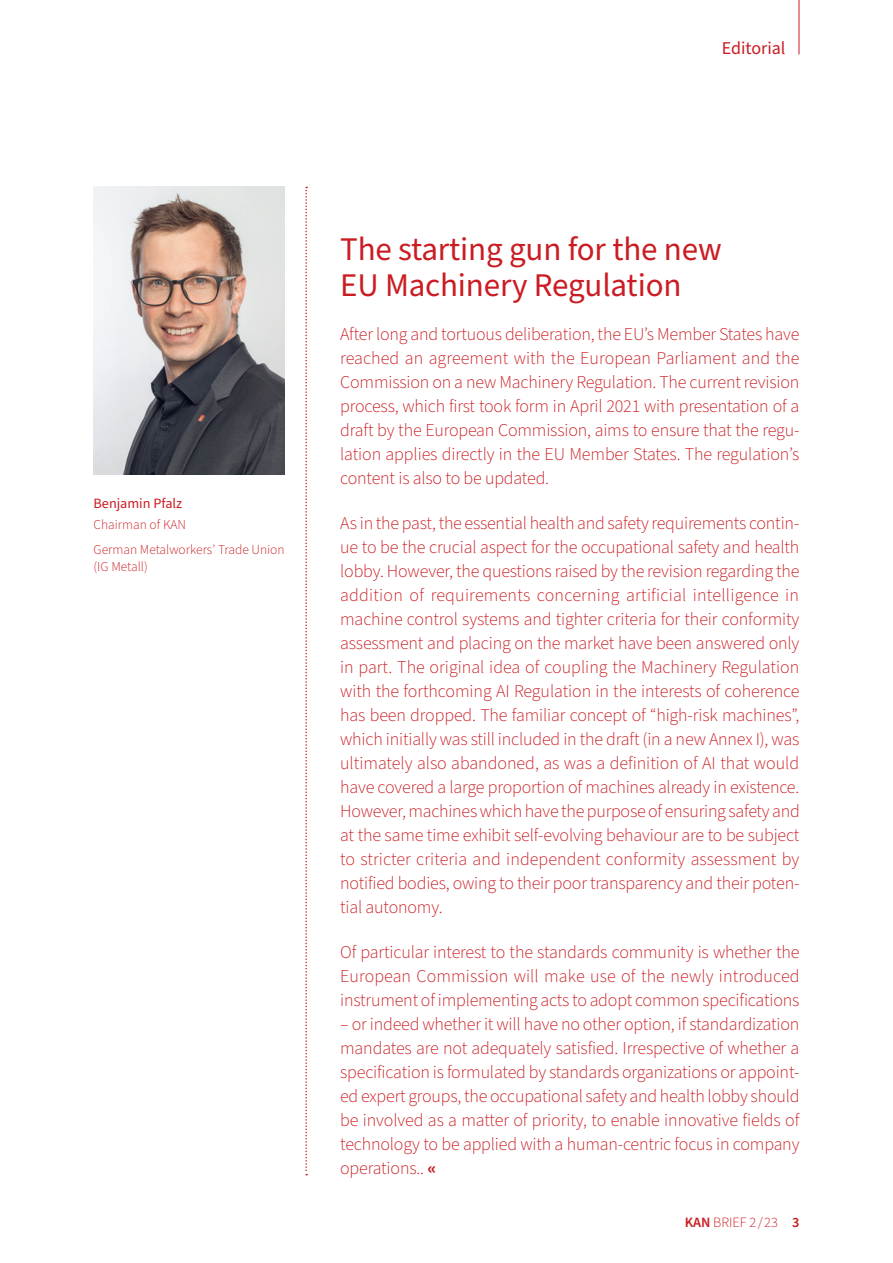
<style>
.page{position:relative;width:893px;height:1263px;background:#fff}
.page>*{position:absolute;margin:0;border:0;box-sizing:border-box;transform-origin:0 0}
.U{font:33px/36px "Source Sans Pro";letter-spacing:-.005em;color:#ca1c22}
.Editorial{font:300 18px/24px "Source Sans Pro";letter-spacing:-.01em;color:#ca1c22;text-align:justify}
.t1{font:18px "Source Sans Pro";color:#ca1c22}
.t2{font:300 14.25px "Source Sans Pro";color:#ca1c22}
.g_E{font:14.25px "Source Sans Pro";color:#ca1c22}
.g_E-2{font:300 13.5px/16.5px "Source Sans Pro";color:#ca1c22}
.s1{font-weight:700}
.s2{font-weight:600}
</style>
<div class="page">
<hr style="left:798px;top:0;width:1px;height:54px;background:#ca1c22">
<svg style="left:305px;top:187px;width:2px;height:988px"></svg>
<img style="left:94px;top:186px;width:191px;height:288px">
<p class="t1" style="left:722px;top:36px;width:65px">Editorial</p>
<p class="g_E" style="left:94px;top:493px;width:90px">Benjamin Pfalz</p>
<p class="g_E-2" style="left:94px;top:517px;width:94px">Chairman of KAN</p>
<p class="g_E-2" style="left:94px;top:542px;width:193px">German Metalworkers’ Trade Union (IG Metall)</p>
<p class="U" style="left:340px;top:232px;width:383px">The starting gun for the new<br>EU Machinery Regulation</p>
<p class="Editorial" style="left:340px;top:322px;width:461px">After long and tortuous deliberation, the EU’s Member States have reached an agreement with the European Parliament and the Commission on a new Machinery Regulation. The current revision process, which first took form in April 2021 with presentation of a draft by the European Commission, aims to ensure that the regu&shy;lation applies directly in the EU Member States. The regulation’s content is also to be updated.</p>
<p class="Editorial" style="left:340px;top:512px;width:461px">As in the past, the essential health and safety requirements contin&shy;ue to be the crucial aspect for the occupational safety and health lobby. However, the questions raised by the revision regarding the addition of requirements concerning artificial intelligence in machine control systems and tighter criteria for their conformity assessment and placing on the market have been answered only in part. The original idea of coupling the Machinery Regulation with the forthcoming AI Regulation in the interests of coherence has been dropped. The familiar concept of “high-risk machines”, which initially was still included in the draft (in a new Annex I), was ultimately also abandoned, as was a definition of AI that would have covered a large proportion of machines already in existence.<br>However, machines which have the purpose of ensuring safety and at the same time exhibit self-evolving behaviour are to be subject to stricter criteria and independent conformity assessment by notified bodies, owing to their poor transparency and their poten&shy;tial autonomy.</p>
<p class="Editorial" style="left:340px;top:941px;width:461px">Of particular interest to the standards community is whether the European Commission will make use of the newly introduced instrument of implementing acts to adopt common specifications</p>
<p class="Editorial" style="left:340px;top:1013px;width:461px">– or indeed whether it will have no other option, if standardization mandates are not adequately satisfied. Irrespective of whether a specification is formulated by standards organizations or appoint&shy;ed expert groups, the occupational safety and health lobby should be involved as a matter of priority, to enable innovative fields of technology to be applied with a human-centric focus in company operations.. <span class="s1">«</span></p>
<p class="t2" style="left:685px;top:1213px;width:116px"><span class="s2">KAN</span> BRIEF 2 / 23 <span class="s2">3</span></p>
</div>
